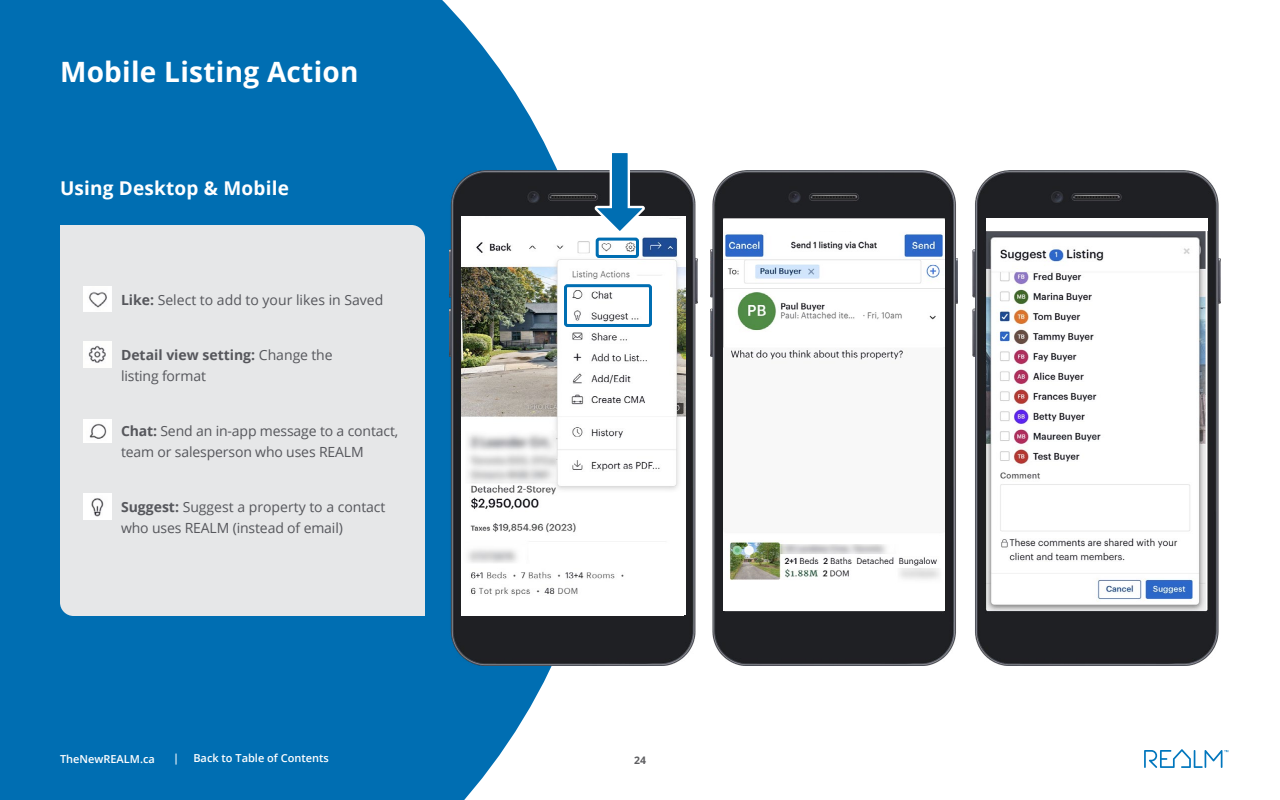
<style>
.page{position:relative;width:1280px;height:800px;background:#fff}
.page>*{position:absolute;margin:0;border:0;box-sizing:border-box;transform-origin:0 0}
.t1{font:700 28px "Open Sans";letter-spacing:.01em;color:#fff}
.t2{font:700 19px "Open Sans";letter-spacing:.01em;color:#fff}
.t3{font:14px/21px "Open Sans";letter-spacing:-.01em;color:#56575c}
.t4{font:600 11px "Open Sans";color:#fff}
.t5{font:700 10.4px "Open Sans";color:#5d5d60}
.s1{font-weight:700}
</style>
<div class="page">
<svg style="left:1144px;top:749px;width:84px;height:19px"></svg>
<div style="left:0;top:0;width:558px;height:800px;background:#006eb2"></div>
<img style="left:449px;top:170px;width:248px;height:496px">
<img style="left:972px;top:170px;width:249px;height:496px">
<img style="left:710px;top:170px;width:248px;height:496px">
<div style="left:60px;top:225px;width:365px;height:391px;background:#e6e7e8"></div>
<img style="left:723px;top:232px;width:222px;height:379px">
<img style="left:461px;top:216px;width:224px;height:399px">
<div style="left:596px;top:238px;width:43px;height:20px;border:3px solid #006eb2;border-radius:2px"></div>
<div style="left:564px;top:284px;width:88px;height:43px;border:3px solid #006eb2;border-radius:2px"></div>
<div style="left:83px;top:286px;width:29px;height:26px;background:#fefefe"></div>
<img style="left:88px;top:292px;width:19px;height:16px">
<div style="left:83px;top:341px;width:29px;height:27px;background:#fefefc"></div>
<img style="left:88px;top:345px;width:18px;height:18px">
<div style="left:83px;top:419px;width:29px;height:24px;background:#fffffe"></div>
<img style="left:89px;top:423px;width:18px;height:16px">
<div style="left:83px;top:493px;width:29px;height:27px;background:#fff"></div>
<img style="left:91px;top:498px;width:13px;height:19px">
<div style="left:987px;top:219px;width:221px;height:12px;background:#fff"></div>
<div style="left:723px;top:218px;width:222px;height:14px;background:#fff;border:1px solid #fff"></div>
<div style="left:462px;top:218px;width:222px;height:14px;background:#fff"></div>
<svg style="left:592px;top:153px;width:54px;height:85px"></svg>
<h1 class="t1" style="left:60px;top:52px;width:300px">Mobile Listing Action</h1>
<h2 class="t2" style="left:60px;top:175px;width:230px">Using Desktop &amp; Mobile</h2>
<p class="t3" style="left:121px;top:289px;width:264px"><span class="s1">Like:</span> Select to add to your likes in Saved</p>
<p class="t3" style="left:121px;top:344px;width:213px"><span class="s1">Detail view setting:</span> Change the listing format</p>
<p class="t3" style="left:121px;top:420px;width:279px"><span class="s1">Chat:</span> Send an in-app message to a contact, team or salesperson who uses REALM</p>
<p class="t3" style="left:121px;top:496px;width:266px"><span class="s1">Suggest:</span> Suggest a property to a contact who uses REALM (instead of email)</p>
<p class="t4" style="left:60px;top:752px;width:96px">TheNewREALM.ca</p>
<p class="t4" style="left:173px;top:751px;width:8px">|</p>
<p class="t4" style="left:193px;top:751px;width:137px">Back to Table of Contents</p>
<p class="t5" style="left:634px;top:753px;width:13px">24</p>
</div>
